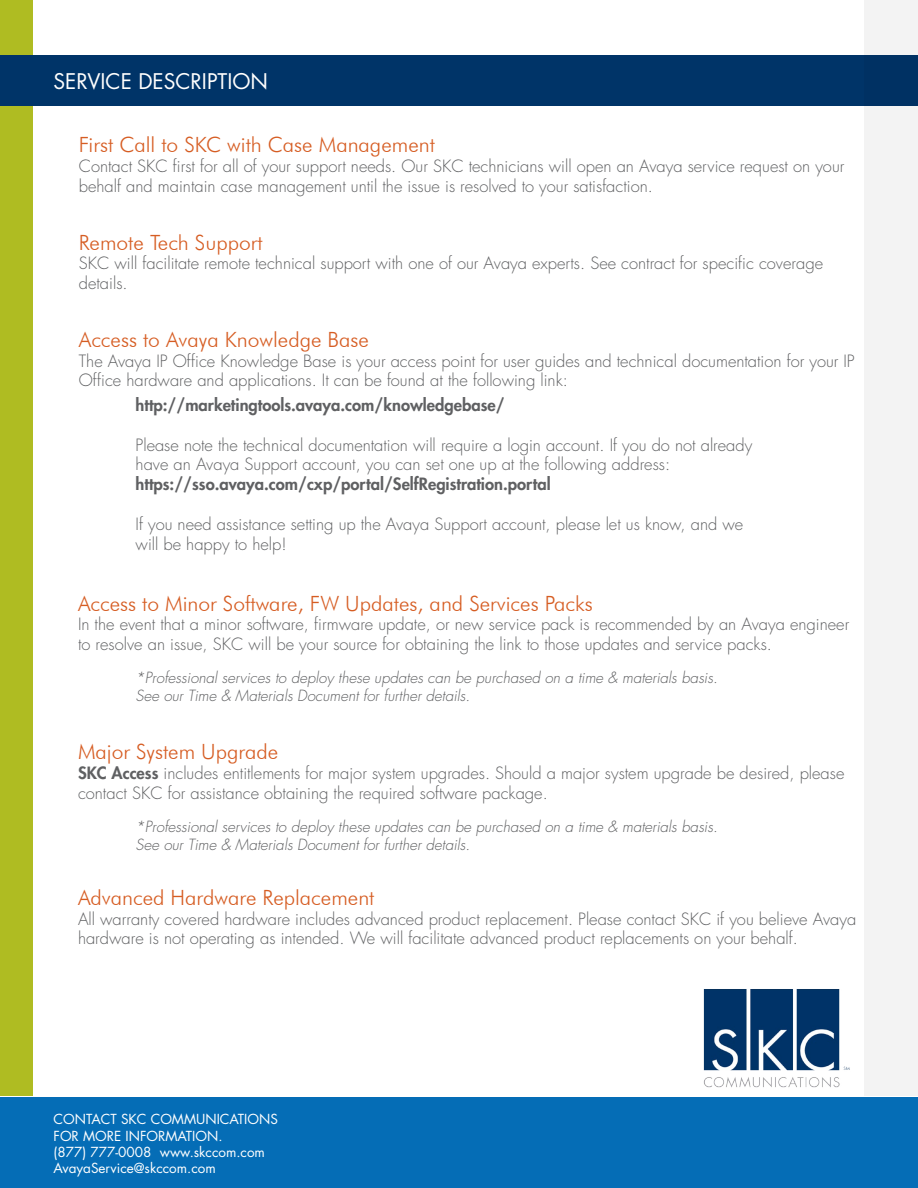
<style>
.page{position:relative;width:918px;height:1188px;background:#fff}
.page>*{position:absolute;margin:0;border:0;box-sizing:border-box;transform-origin:0 0}
.t1{font:300 21px "Futura BT";color:#d65d23}
.t2{font:21px "Futura Std";color:#fffffe}
.t3{font:300 16.5px/19.8px "Futura Std";color:#5f6062}
.t4{font:800 16.5px "Futura Std";color:#5f6062}
.t5{font:italic 300 15px/18px "Futura Std";color:#5f6062}
.t6{font:13.5px/16.2px "Futura Std";color:#fff}
.s1{font-weight:800}
</style>
<div class="page">
<div style="left:0;top:1px;width:32px;height:1095px;background:#afbc22"></div>
<img style="left:703px;top:989px;width:147px;height:99px">
<div style="left:0;top:55px;width:918px;height:51px;background:#003468"></div>
<div style="left:864px;top:1px;width:54px;height:1095px;background:#f3f3f3"></div>
<div style="left:0;top:1097px;width:918px;height:91px;background:#056db6"></div>
<p class="t2" style="left:54px;top:68px;width:216px">SERVICE DESCRIPTION</p>
<p class="t1" style="left:79px;top:132px;width:358px">First Call to SKC with Case Management</p>
<p class="t3" style="left:79px;top:157px;width:767px">Contact SKC first for all of your support needs. Our SKC technicians will open an Avaya service request on your behalf and maintain case management until the issue is resolved to your satisfaction.</p>
<p class="t1" style="left:79px;top:229px;width:185px">Remote Tech Support</p>
<p class="t3" style="left:79px;top:254px;width:746px">SKC will facilitate remote technical support with one of our Avaya experts. See contract for specific coverage details.</p>
<p class="t1" style="left:79px;top:327px;width:292px">Access to Avaya Knowledge Base</p>
<p class="t3" style="left:79px;top:351px;width:777px">The Avaya IP Office Knowledge Base is your access point for user guides and technical documentation for your IP<br>Office hardware and applications. It can be found at the following link:</p>
<p class="t4" style="left:136px;top:395px;width:371px">http://marketingtools.avaya.com/knowledgebase/</p>
<p class="t3" style="left:136px;top:435px;width:618px">Please note the technical documentation will require a login account. If you do not already have an Avaya Support account, you can set one up at the following address:</p>
<p class="t4" style="left:136px;top:474px;width:417px">https://sso.avaya.com/cxp/portal/SelfRegistration.portal</p>
<p class="t3" style="left:136px;top:514px;width:609px">If you need assistance setting up the Avaya Support account, please let us know, and we will be happy to help!</p>
<p class="t1" style="left:78px;top:590px;width:516px">Access to Minor Software, FW Updates, and Services Packs</p>
<p class="t3" style="left:78px;top:615px;width:773px">In the event that a minor software, firmware update, or new service pack is recommended by an Avaya engineer to resolve an issue, SKC will be your source for obtaining the link to those updates and service packs.</p>
<p class="t5" style="left:136px;top:669px;width:584px">*Professional services to deploy these updates can be purchased on a time &amp; materials basis.<br>See our Time &amp; Materials Document for further details.</p>
<p class="t1" style="left:78px;top:739px;width:202px">Major System Upgrade</p>
<p class="t3" style="left:78px;top:764px;width:768px"><span class="s1">SKC Access</span> includes entitlements for major system upgrades. Should a major system upgrade be desired, please contact SKC for assistance obtaining the required software package.</p>
<p class="t5" style="left:136px;top:818px;width:584px">*Professional services to deploy these updates can be purchased on a time &amp; materials basis.<br>See our Time &amp; Materials Document for further details.</p>
<p class="t1" style="left:78px;top:885px;width:298px">Advanced Hardware Replacement</p>
<p class="t3" style="left:78px;top:909px;width:780px">All warranty covered hardware includes advanced product replacement. Please contact SKC if you believe Avaya hardware is not operating as intended. We will facilitate advanced product replacements on your behalf.</p>
<p class="t6" style="left:54px;top:1112px;width:226px">CONTACT SKC COMMUNICATIONS<br>FOR MORE INFORMATION.<br>(877) 777-0008 www.skccom.com<br>AvayaService@skccom.com</p>
</div>
